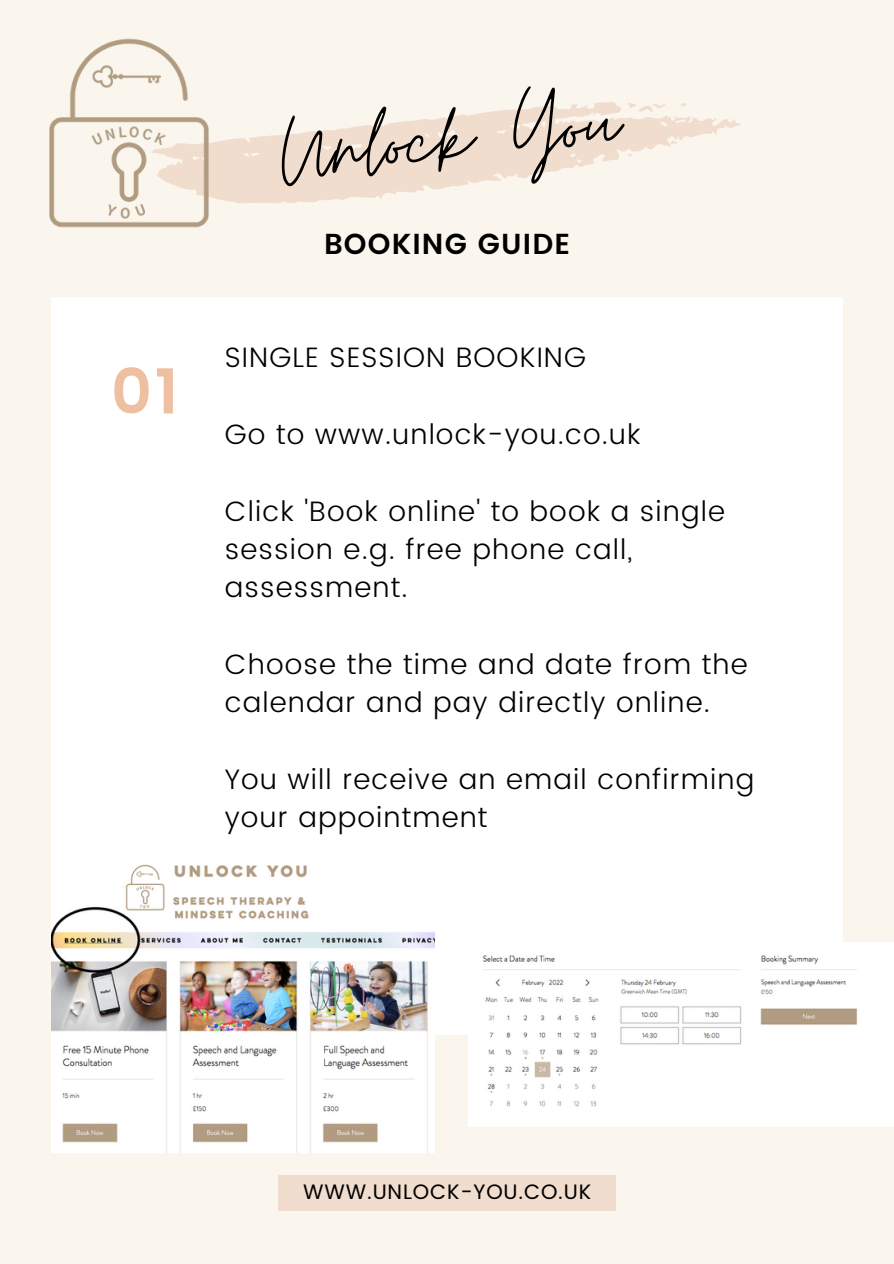
<style>
.page{position:relative;width:894px;height:1264px;background:#fff}
.page>*{position:absolute;margin:0;border:0;box-sizing:border-box;transform-origin:0 0}
.t1{font:106.65px "Moon Time";color:#000}
.t2{font:600 63.6px "Poppins";color:#efbfa1}
.t3{font:600 28.95px "Poppins";letter-spacing:.04em;color:#000}
.t4{font:300 28.05px/38.2px "Poppins";letter-spacing:.04em;color:#000}
.t5{font:20.85px "Poppins";letter-spacing:.04em;color:#000}
</style>
<div class="page">
<div style="left:0;top:0;width:893px;height:1263px;background:#faf6ed"></div>
<div style="left:278px;top:1175px;width:337px;height:35px;background:#f1ddce"></div>
<svg style="left:224px;top:102px;width:517px;height:101px;fill:#f1ddce"></svg>
<div style="left:52px;top:297px;width:790px;height:738px;background:#fff"></div>
<img style="left:52px;top:864px;width:383px;height:288px">
<img style="left:468px;top:942px;width:425px;height:184px">
<img style="left:49px;top:38px;width:175px;height:190px">
<p class="t2" style="left:111px;top:354px;width:69px">01</p>
<p class="t1" style="left:275px;top:88px;width:341px;rotate:-5deg">Unlock You</p>
<p class="t3" style="left:324px;top:227px;width:248px">BOOKING GUIDE</p>
<p class="t4" style="left:225px;top:338px;width:362px">SINGLE SESSION BOOKING</p>
<p class="t4" style="left:225px;top:415px;width:417px">Go to www.unlock-you.co.uk</p>
<p class="t4" style="left:225px;top:492px;width:501px">Click 'Book online' to book a single session e.g. free phone call, assessment.</p>
<p class="t4" style="left:225px;top:645px;width:524px">Choose the time and date from the calendar and pay directly online.</p>
<p class="t4" style="left:225px;top:760px;width:531px">You will receive an email confirming your appointment</p>
<p class="t5" style="left:303px;top:1179px;width:289px">WWW.UNLOCK-YOU.CO.UK</p>
</div>
